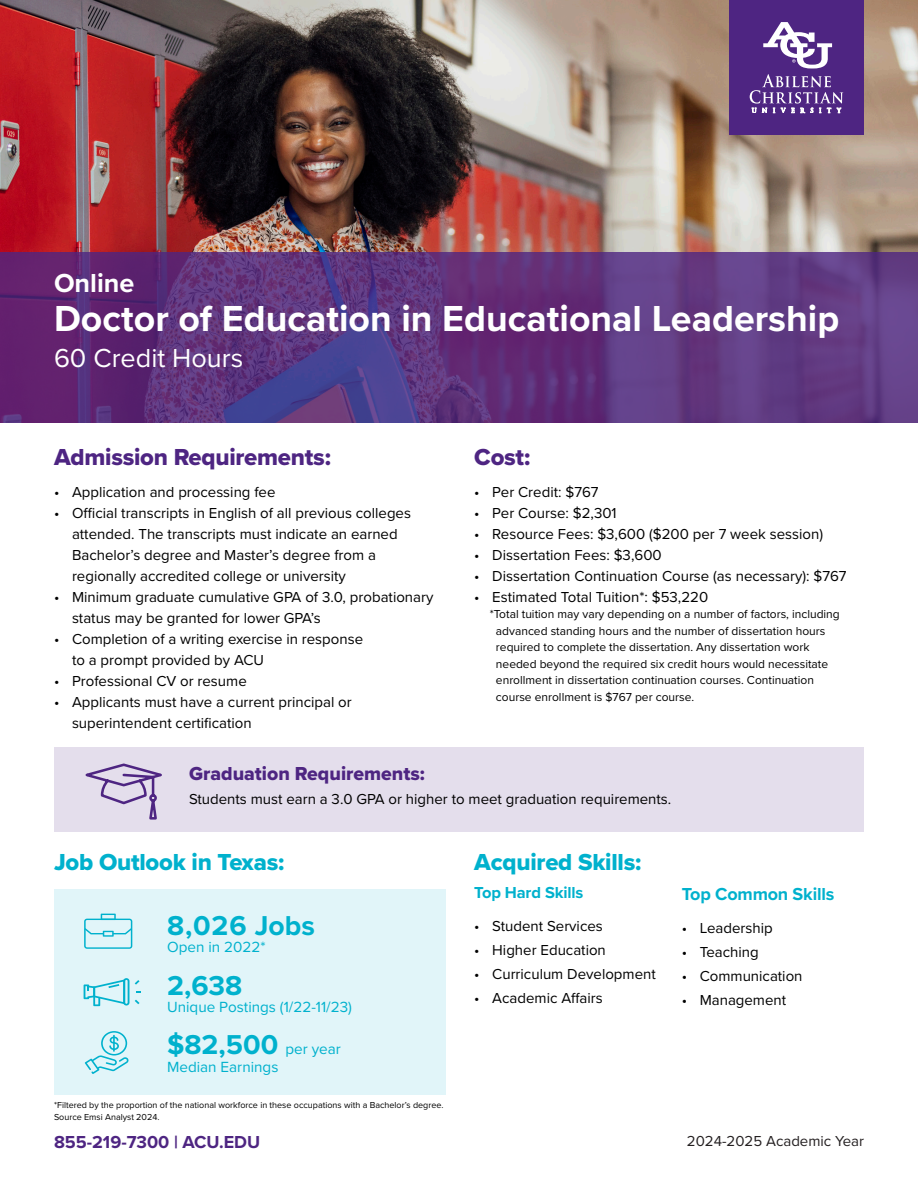
<style>
.page{position:relative;width:918px;height:1188px;background:#fff}
.page>*{position:absolute;margin:0;border:0;box-sizing:border-box;transform-origin:0 0}
.t1{font:700 37.5px "Proxima Nova";color:#fff}
.t2{font:700 28.35px "Proxima Nova";color:#00b1cd}
.t3{font:27px "Proxima Nova";color:#fff}
.t4{font:700 27px "Proxima Nova";color:#fff}
.t5{font:24px "Proxima Nova Extrabld";letter-spacing:-.01em;color:#00b1cd}
.t6{font:24px "Proxima Nova Extrabld";letter-spacing:-.01em;color:#4e2582}
.t7{font:19.5px "Proxima Nova Extrabld";color:#4e2582}
.t8{font:700 18px "Proxima Nova";color:#4e2582}
.t9{font:700 18px "Proxima Nova";letter-spacing:-.01em;color:#00b1cd}
.t10{font:700 16.5px "Proxima Nova";letter-spacing:-.01em;color:#00b1cd}
.t11{font:15.3px "Proxima Nova";color:#00b1cd}
.t12{font:15px/21px "Proxima Nova";color:#000}
.t13{font:15px "Proxima Nova";color:#231f20}
.t14{font:12px "Proxima Nova";color:#000}
.t15{font:9px "Proxima Nova";color:#000}
.s1{font-weight:400;font-size:15.3px}
</style>
<div class="page">
<img style="left:0;top:0;width:918px;height:252px">
<svg style="left:0;top:252px;width:918px;height:171px;background:#5e347e"></svg>
<div style="left:729px;top:0;width:135px;height:135px;background:#4e2582"></div>
<svg style="left:750px;top:22px;width:93px;height:91px"></svg>
<div style="left:55px;top:889px;width:391px;height:206px;background:#e1f5f9"></div>
<svg style="left:85px;top:1031px;width:44px;height:43px"></svg>
<svg style="left:84px;top:978px;width:45px;height:28px"></svg>
<svg style="left:135px;top:980px;width:5px;height:5px"></svg>
<svg style="left:135px;top:1000px;width:5px;height:4px"></svg>
<svg style="left:84px;top:914px;width:48px;height:35px"></svg>
<div style="left:54px;top:748px;width:810px;height:84px;background:#e4deec"></div>
<svg style="left:85px;top:763px;width:77px;height:57px"></svg>
<p class="t4" style="left:54px;top:263px;width:82px">Online</p>
<p class="t1" style="left:54px;top:291px;width:787px">Doctor of Education in Educational Leadership</p>
<p class="t3" style="left:54px;top:338px;width:191px">60 Credit Hours</p>
<p class="t6" style="left:54px;top:439px;width:278px">Admission Requirements:</p>
<p class="t12" style="left:54px;top:481px;width:223px">• Application and processing fee</p>
<p class="t12" style="left:72px;top:502px;width:341px;text-indent:-18px">• Official transcripts in English of all previous colleges attended. The transcripts must indicate an earned Bachelor’s degree and Master’s degree from a regionally accredited college or university</p>
<p class="t12" style="left:72px;top:586px;width:363px;text-indent:-18px">• Minimum graduate cumulative GPA of 3.0, probationary status may be granted for lower GPA’s</p>
<p class="t12" style="left:72px;top:628px;width:293px;text-indent:-18px">• Completion of a writing exercise in response to a prompt provided by ACU</p>
<p class="t12" style="left:54px;top:670px;width:194px">• Professional CV or resume</p>
<p class="t12" style="left:72px;top:691px;width:281px;text-indent:-18px">• Applicants must have a current principal or superintendent certification</p>
<p class="t6" style="left:474px;top:439px;width:57px">Cost:</p>
<p class="t12" style="left:474px;top:481px;width:126px">• Per Credit: $767</p>
<p class="t12" style="left:474px;top:502px;width:144px">• Per Course: $2,301</p>
<p class="t12" style="left:474px;top:523px;width:350px">• Resource Fees: $3,600 ($200 per 7 week session)</p>
<p class="t12" style="left:474px;top:544px;width:189px">• Dissertation Fees: $3,600</p>
<p class="t12" style="left:474px;top:565px;width:374px">• Dissertation Continuation Course (as necessary): $767</p>
<p class="t12" style="left:474px;top:586px;width:235px">• Estimated Total Tuition*: $53,220</p>
<p class="t14" style="left:490px;top:605px;width:352px">*Total tuition may vary depending on a number of factors, including</p>
<p class="t14" style="left:496px;top:622px;width:331px">advanced standing hours and the number of dissertation hours</p>
<p class="t14" style="left:496px;top:638px;width:315px">required to complete the dissertation. Any dissertation work</p>
<p class="t14" style="left:496px;top:655px;width:334px">needed beyond the required six credit hours would necessitate</p>
<p class="t14" style="left:496px;top:671px;width:320px">enrollment in dissertation continuation courses. Continuation</p>
<p class="t14" style="left:496px;top:688px;width:200px">course enrollment is $767 per course.</p>
<p class="t7" style="left:189px;top:759px;width:238px">Graduation Requirements:</p>
<p class="t12" style="left:189px;top:788px;width:484px">Students must earn a 3.0 GPA or higher to meet graduation requirements.</p>
<p class="t5" style="left:54px;top:844px;width:232px">Job Outlook in Texas:</p>
<p class="t5" style="left:474px;top:844px;width:168px">Acquired Skills:</p>
<p class="t10" style="left:474px;top:881px;width:110px">Top Hard Skills</p>
<p class="t12" style="left:474px;top:915px;width:130px">• Student Services</p>
<p class="t12" style="left:474px;top:939px;width:133px">• Higher Education</p>
<p class="t12" style="left:474px;top:963px;width:183px">• Curriculum Development</p>
<p class="t12" style="left:474px;top:987px;width:130px">• Academic Affairs</p>
<p class="t2" style="left:167px;top:904px;width:149px">8,026 Jobs</p>
<p class="t11" style="left:167px;top:936px;width:100px">Open in 2022*</p>
<p class="t2" style="left:167px;top:964px;width:77px">2,638</p>
<p class="t11" style="left:167px;top:996px;width:186px">Unique Postings (1/22-11/23)</p>
<p class="t2" style="left:167px;top:1024px;width:175px">$82,500 <span class="s1">per year</span></p>
<p class="t11" style="left:167px;top:1055px;width:113px">Median Earnings</p>
<p class="t15" style="left:54px;top:1098px;width:391px">*Filtered by the proportion of the national workforce in these occupations with a Bachelor’s degree.</p>
<p class="t15" style="left:54px;top:1110px;width:107px">Source Emsi Analyst 2024.</p>
<p class="t9" style="left:682px;top:880px;width:154px">Top Common Skills</p>
<p class="t12" style="left:682px;top:916px;width:92px">• Leadership</p>
<p class="t12" style="left:682px;top:940px;width:79px">• Teaching</p>
<p class="t12" style="left:682px;top:964px;width:122px">• Communication</p>
<p class="t12" style="left:682px;top:988px;width:106px">• Management</p>
<p class="t8" style="left:54px;top:1129px;width:208px">855-219-7300 | ACU.EDU</p>
<p class="t13" style="left:687px;top:1130px;width:179px">2024-2025 Academic Year</p>
</div>
